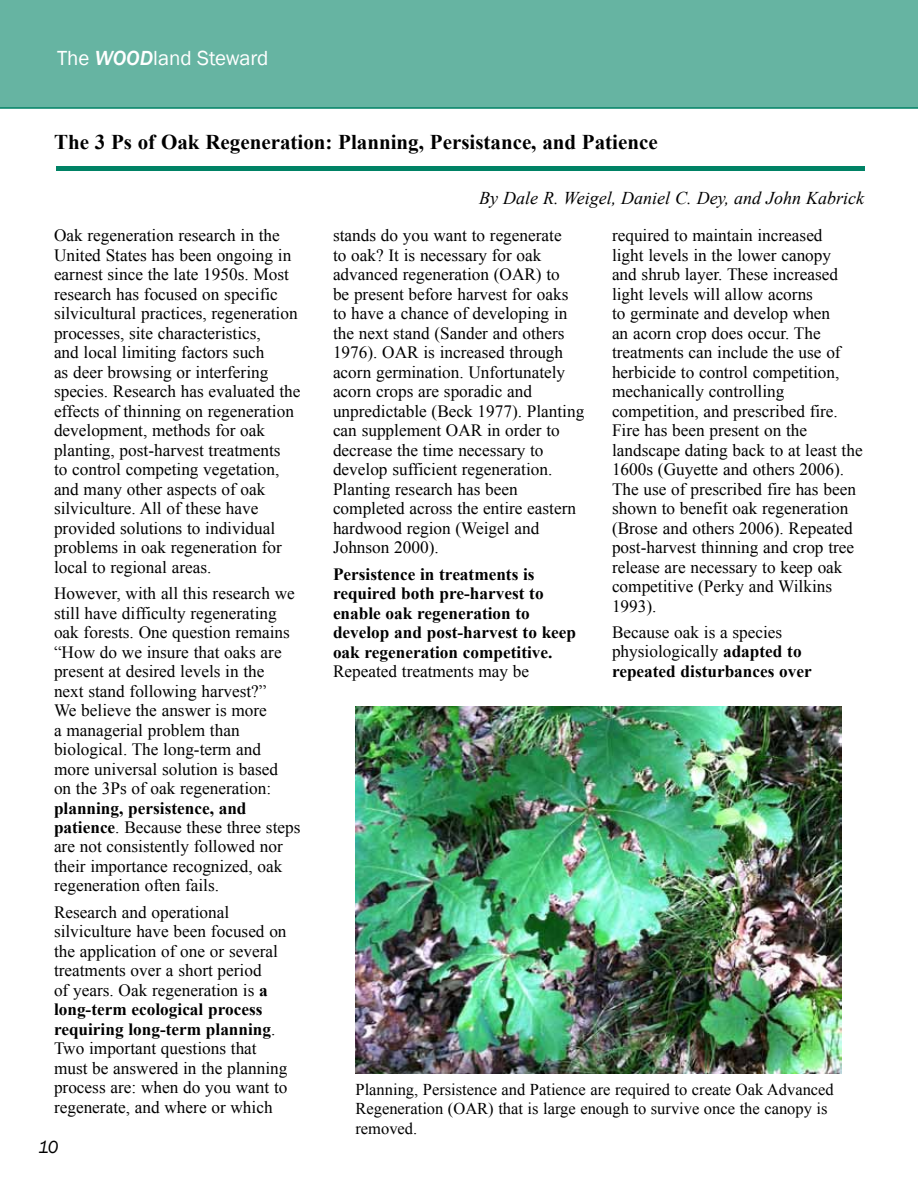
<style>
.page{position:relative;width:918px;height:1188px;background:#fff}
.page>*{position:absolute;margin:0;border:0;box-sizing:border-box;transform-origin:0 0}
.t1{font:700 21px "Times New Roman";color:#000}
.t2{font:21px "Franklin Gothic";color:#fff}
.t3{font:italic 18px "Times New Roman";color:#000}
.t4{font:italic 18px "Franklin Gothic";color:#000}
.t5{font:17.25px/19.5px "Times New Roman";color:#000}
.t6{font:700 17.25px/19.5px "Times New Roman";color:#000}
.t7{font:16.5px/19.8px "Times New Roman";color:#000}
.s1{font-weight:500;font-style:italic}
.s2{font-weight:700}
</style>
<div class="page">
<div style="left:0;top:0;width:918px;height:109px;background:#66b4a2"></div>
<img style="left:356px;top:707px;width:486px;height:367px">
<div style="left:56px;top:166px;width:809px;height:5px;background:#008265"></div>
<p class="t2" style="left:57px;top:45px;width:213px">The <span class="s1">WOOD</span>land Steward</p>
<p class="t1" style="left:54px;top:128px;width:605px">The 3 Ps of Oak Regeneration: Planning, Persistance, and Patience</p>
<p class="t3" style="left:479px;top:186px;width:386px">By Dale R. Weigel, Daniel C. Dey, and John Kabrick</p>
<p class="t5" style="left:333px;top:226px;width:253px">stands do you want to regenerate<br>to oak? It is necessary for oak advanced regeneration (OAR) to<br>be present before harvest for oaks to have a chance of developing in the next stand (Sander and others<br>1976). OAR is increased through acorn germination. Unfortunately acorn crops are sporadic and unpredictable (Beck 1977). Planting can supplement OAR in order to decrease the time necessary to develop sufficient regeneration.<br>Planting research has been completed across the entire eastern hardwood region (Weigel and<br>Johnson 2000).</p>
<p class="t6" style="left:333px;top:564px;width:245px">Persistence in treatments is required both pre-harvest to enable oak regeneration to develop and post-harvest to keep oak regeneration competitive.</p>
<p class="t5" style="left:333px;top:661px;width:198px">Repeated treatments may be</p>
<p class="t5" style="left:612px;top:226px;width:252px">required to maintain increased<br>light levels in the lower canopy<br>and shrub layer. These increased light levels will allow acorns<br>to germinate and develop when<br>an acorn crop does occur. The treatments can include the use of herbicide to control competition, mechanically controlling competition, and prescribed fire.<br>Fire has been present on the landscape dating back to at least the<br>1600s (Guyette and others 2006).<br>The use of prescribed fire has been shown to benefit oak regeneration (Brose and others 2006). Repeated post-harvest thinning and crop tree release are necessary to keep oak competitive (Perky and Wilkins<br>1993).</p>
<p class="t5" style="left:612px;top:622px;width:201px">Because oak is a species physiologically <span class="s2">adapted to repeated disturbances over</span></p>
<p class="t5" style="left:54px;top:226px;width:248px">Oak regeneration research in the United States has been ongoing in earnest since the late 1950s. Most research has focused on specific silvicultural practices, regeneration processes, site characteristics,<br>and local limiting factors such<br>as deer browsing or interfering species. Research has evaluated the effects of thinning on regeneration development, methods for oak planting, post-harvest treatments<br>to control competing vegetation, and many other aspects of oak silviculture. All of these have provided solutions to individual problems in oak regeneration for local to regional areas.</p>
<p class="t5" style="left:54px;top:583px;width:242px">However, with all this research we still have difficulty regenerating oak forests. One question remains “How do we insure that oaks are present at desired levels in the next stand following harvest?”<br>We believe the answer is more<br>a managerial problem than biological. The long-term and more universal solution is based on the 3Ps of oak regeneration:</p>
<p class="t5" style="left:54px;top:798px;width:248px"><span class="s2">planning, persistence, and patience</span>. Because these three steps are not consistently followed nor their importance recognized, oak regeneration often fails.</p>
<p class="t5" style="left:54px;top:902px;width:235px">Research and operational silviculture have been focused on the application of one or several treatments over a short period<br>of years. Oak regeneration is <span class="s2">a long-term ecological process requiring long-term planning</span>.<br>Two important questions that must be answered in the planning process are: when do you want to regenerate, and where or which</p>
<p class="t7" style="left:356px;top:1079px;width:480px">Planning, Persistence and Patience are required to create Oak Advanced<br>Regeneration (OAR) that is large enough to survive once the canopy is removed.</p>
<p class="t4" style="left:38px;top:1136px;width:22px">10</p>
</div>
